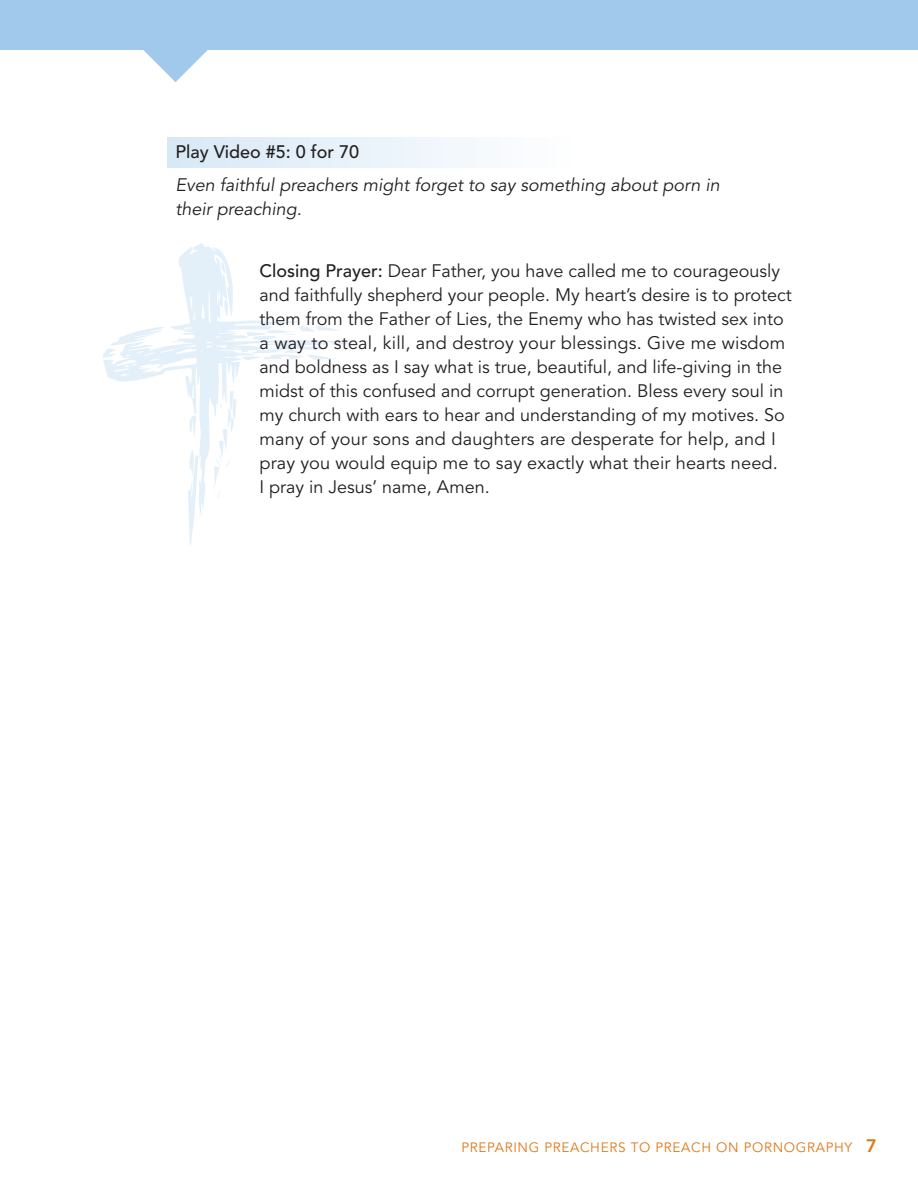
<style>
.page{position:relative;width:918px;height:1188px;background:#fff}
.page>*{position:absolute;margin:0;border:0;box-sizing:border-box;transform-origin:0 0}
.t1{font:18px/24px "Avenir";color:#231f20}
.t2{font:italic 18px/24px "Avenir";color:#231f20}
.t3{font:500 18px "Avenir";color:#231f20}
.t4{font:13.5px "Avenir";letter-spacing:.05em;color:#de791b}
.s1{font-weight:500}
.s2{font-weight:800;font-size:18px}
</style>
<div class="page">
<svg style="left:103px;top:243px;width:249px;height:273px"></svg>
<svg style="left:189px;top:416px;width:7px;height:21px"></svg>
<svg style="left:188px;top:449px;width:10px;height:96px"></svg>
<svg style="left:103px;top:327px;width:62px;height:31px"></svg>
<svg style="left:224px;top:299px;width:4px;height:18px"></svg>
<svg style="left:220px;top:262px;width:6px;height:11px"></svg>
<svg style="left:242px;top:348px;width:95px;height:12px"></svg>
<svg style="left:247px;top:322px;width:93px;height:19px"></svg>
<svg style="left:214px;top:391px;width:22px;height:107px"></svg>
<svg style="left:157px;top:366px;width:7px;height:2px"></svg>
<div style="left:167px;top:137px;width:405px;height:31px;background:linear-gradient(to right,#d7e8f6,#fefefe)"></div>
<div style="left:0;top:0;width:918px;height:50px;background:#a0c9eb"></div>
<svg style="left:143px;top:50px;width:65px;height:32px"></svg>
<p class="t3" style="left:176px;top:137px;width:185px">Play Video #5: 0 for 70</p>
<p class="t2" style="left:176px;top:174px;width:546px">Even faithful preachers might forget to say something about porn in their preaching.</p>
<p class="t1" style="left:260px;top:259px;width:534px"><span class="s1">Closing Prayer:</span> Dear Father, you have called me to courageously and faithfully shepherd your people. My heart’s desire is to protect them from the Father of Lies, the Enemy who has twisted sex into a way to steal, kill, and destroy your blessings. Give me wisdom and boldness as I say what is true, beautiful, and life-giving in the midst of this confused and corrupt generation. Bless every soul in my church with ears to hear and understanding of my motives. So many of your sons and daughters are desperate for help, and I pray you would equip me to say exactly what their hearts need.<br>I pray in Jesus’ name, Amen.</p>
<p class="t4" style="left:462px;top:1139px;width:417px">PREPARING PREACHERS TO PREACH ON PORNOGRAPHY <span class="s2">7</span></p>
</div>
